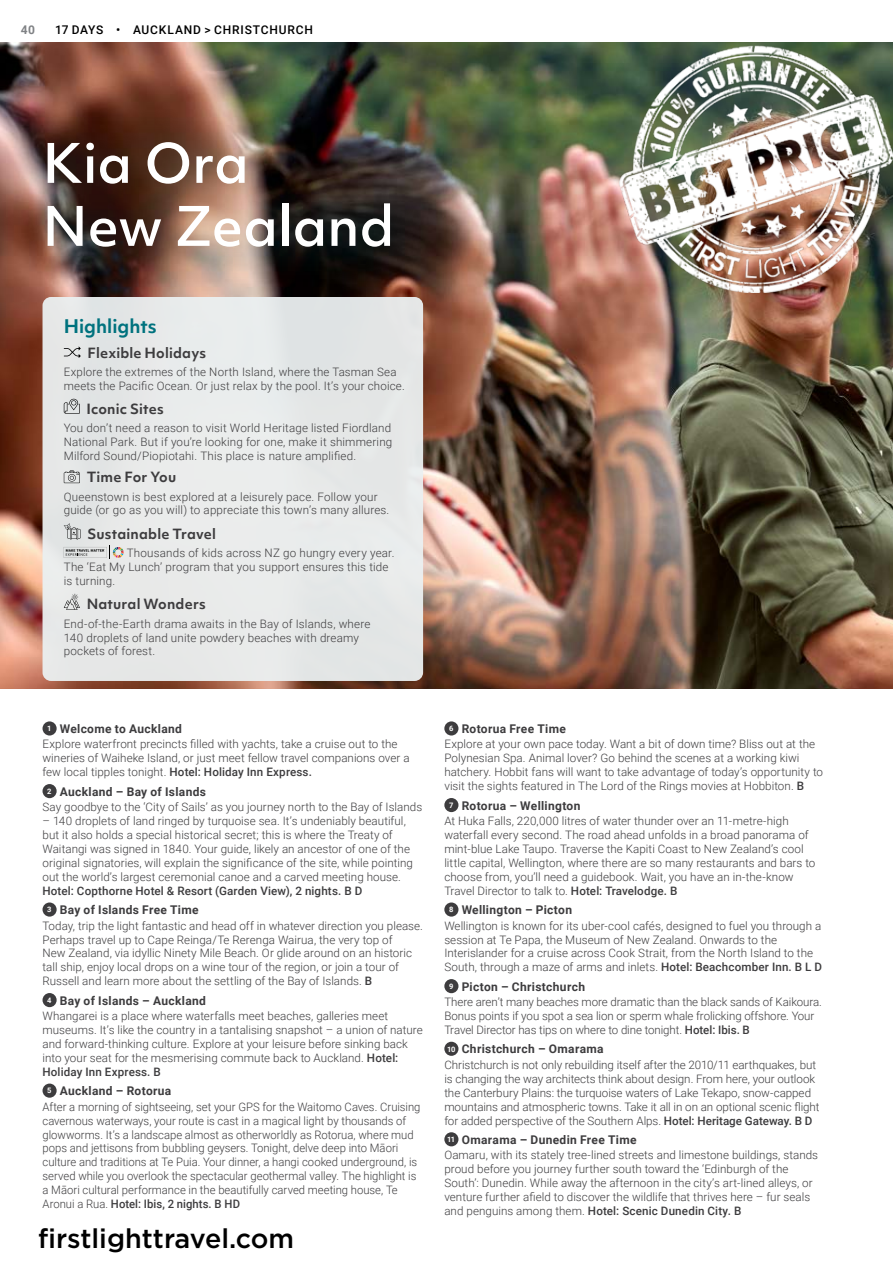
<style>
.page{position:relative;width:893px;height:1263px;background:#fff}
.page>*{position:absolute;margin:0;border:0;box-sizing:border-box;transform-origin:0 0}
.t1{font:500 52.5px/63px "Objektiv Mk 1";color:#fff}
.t2{font:500 27px "Gotham";color:#000}
.t3{font:700 18px "Objektiv Mk 1";color:#00727e}
.t4{font:700 13.5px "Objektiv Mk 1";letter-spacing:.015em;color:#3d3c3e}
.t5{font:700 12px "Roboto";letter-spacing:.025em;color:#3d3c3e}
.t6{font:500 12px "Roboto";letter-spacing:.07em;color:#000}
.t7{font:700 12px "Roboto";color:#808285}
.t8{font:300 11.7px/14px "Roboto";color:#3d3c3e}
.t9{font:500 11.7px "Roboto";letter-spacing:.01em;color:#3d3c3e}
.s1{font-size:7.5px;color:#fff}
.s2{font-weight:500}
</style>
<div class="page">
<img style="left:0;top:43px;width:893px;height:646px">
<div style="left:8px;top:105px;width:421px;height:180px;background:#00727e;opacity:.5"></div>
<div style="left:43px;top:721px;width:14px;height:14px;background:#3d3c3e;border-radius:50%"></div>
<div style="left:43px;top:784px;width:14px;height:14px;background:#3d3c3e;border-radius:50%"></div>
<div style="left:43px;top:902px;width:14px;height:14px;background:#3d3c3e;border-radius:50%"></div>
<div style="left:43px;top:993px;width:14px;height:14px;background:#3d3c3e;border-radius:50%"></div>
<div style="left:43px;top:1083px;width:14px;height:15px;background:#3d3c3e;border-radius:50%"></div>
<div style="left:444px;top:721px;width:14px;height:14px;background:#3d3c3e;border-radius:50%"></div>
<div style="left:444px;top:798px;width:14px;height:14px;background:#3d3c3e;border-radius:50%"></div>
<div style="left:444px;top:902px;width:14px;height:14px;background:#3d3c3e;border-radius:50%"></div>
<div style="left:444px;top:979px;width:14px;height:14px;background:#3d3c3e;border-radius:50%"></div>
<div style="left:444px;top:1042px;width:14px;height:14px;background:#3d3c3e;border-radius:50%"></div>
<div style="left:444px;top:1132px;width:14px;height:14px;background:#3d3c3e;border-radius:50%"></div>
<div style="left:43px;top:297px;width:380px;height:384px;background:#e7e9e8;border-radius:9px"></div>
<svg style="left:64px;top:346px;width:17px;height:12px"></svg>
<svg style="left:64px;top:399px;width:16px;height:15px"></svg>
<svg style="left:64px;top:470px;width:16px;height:13px"></svg>
<svg style="left:64px;top:523px;width:17px;height:16px"></svg>
<svg style="left:113px;top:547px;width:11px;height:11px"></svg>
<svg style="left:64px;top:547px;width:43px;height:11px"></svg>
<svg style="left:64px;top:594px;width:16px;height:16px"></svg>
<img style="left:619px;top:45px;width:274px;height:248px">
<p class="t7" style="left:21px;top:21px;width:16px">40</p>
<p class="t6" style="left:55px;top:21px;width:259px">17 DAYS • AUCKLAND &gt; CHRISTCHURCH</p>
<h1 class="t1" style="left:43px;top:131px;width:353px">Kia Ora<br>New Zealand</h1>
<h3 class="t3" style="left:64px;top:313px;width:95px">Highlights</h3>
<p class="t4" style="left:88px;top:343px;width:120px">Flexible Holidays</p>
<p class="t8" style="left:64px;top:364px;width:342px">Explore the extremes of the North Island, where the Tasman Sea meets the Pacific Ocean. Or just relax by the pool. It’s your choice.</p>
<p class="t4" style="left:86px;top:399px;width:79px">Iconic Sites</p>
<p class="t8" style="left:64px;top:420px;width:330px;text-align:justify">You don’t need a reason to visit World Heritage listed Fiordland National Park. But if you’re looking for one, make it shimmering Milford Sound/Piopiotahi. This place is nature amplified.</p>
<p class="t4" style="left:87px;top:468px;width:91px">Time For You</p>
<p class="t8" style="left:64px;top:489px;width:327px">Queenstown is best explored at a leisurely pace. Follow your guide (or go as you will) to appreciate this town’s many allures.</p>
<p class="t4" style="left:88px;top:524px;width:130px">Sustainable Travel</p>
<p class="t8" style="left:64px;top:545px;width:332px;text-indent:63px">Thousands of kids across NZ go hungry every year.<br>The ‘Eat My Lunch’ program that you support ensures this tide is turning.</p>
<p class="t4" style="left:87px;top:595px;width:121px">Natural Wonders</p>
<p class="t8" style="left:64px;top:616px;width:308px">End-of-the-Earth drama awaits in the Bay of Islands, where<br>140 droplets of land unite powdery beaches with dreamy pockets of forest.</p>
<p class="t5" style="left:47px;top:720px;width:136px"><span class="s1">1</span> Welcome to Auckland</p>
<p class="t8" style="left:43px;top:737px;width:369px">Explore waterfront precincts filled with yachts, take a cruise out to the wineries of Waiheke Island, or just meet fellow travel companions over a few local tipples tonight. <span class="s2">Hotel: Holiday Inn Express.</span></p>
<p class="t5" style="left:47px;top:783px;width:160px"><span class="s1">2</span> Auckland – Bay of Islands</p>
<p class="t8" style="left:43px;top:799px;width:381px">Say goodbye to the ‘City of Sails’ as you journey north to the Bay of Islands</p>
<p class="t8" style="left:43px;top:813px;width:372px">– 140 droplets of land ringed by turquoise sea. It’s undeniably beautiful, but it also holds a special historical secret; this is where the Treaty of Waitangi was signed in 1840. Your guide, likely an ancestor of one of the original signatories, will explain the significance of the site, while pointing out the world’s largest ceremonial canoe and a carved meeting house.</p>
<p class="t9" style="left:43px;top:882px;width:321px">Hotel: Copthorne Hotel &amp; Resort (Garden View), 2 nights. B D</p>
<p class="t5" style="left:47px;top:901px;width:153px"><span class="s1">3</span> Bay of Islands Free Time</p>
<p class="t8" style="left:43px;top:918px;width:382px">Today, trip the light fantastic and head off in whatever direction you please.<br>Perhaps travel up to Cape Reinga/Te Rerenga Wairua, the very top of<br>New Zealand, via idyllic Ninety Mile Beach. Or glide around on an historic tall ship, enjoy local drops on a wine tour of the region, or join a tour of Russell and learn more about the settling of the Bay of Islands. <span class="s2">B</span></p>
<p class="t5" style="left:47px;top:992px;width:160px"><span class="s1">4</span> Bay of Islands – Auckland</p>
<p class="t8" style="left:43px;top:1008px;width:382px">Whangarei is a place where waterfalls meet beaches, galleries meet museums. It’s like the country in a tantalising snapshot – a union of nature and forward-thinking culture. Explore at your leisure before sinking back into your seat for the mesmerising commute back to Auckland. <span class="s2">Hotel:<br>Holiday Inn Express. B</span></p>
<p class="t5" style="left:47px;top:1082px;width:126px"><span class="s1">5</span> Auckland – Rotorua</p>
<p class="t8" style="left:43px;top:1099px;width:379px">After a morning of sightseeing, set your GPS for the Waitomo Caves. Cruising cavernous waterways, your route is cast in a magical light by thousands of glowworms. It’s a landscape almost as otherworldly as Rotorua, where mud pops and jettisons from bubbling geysers. Tonight, delve deep into Māori culture and traditions at Te Puia. Your dinner, a hangi cooked underground, is served while you overlook the spectacular geothermal valley. The highlight is a Māori cultural performance in the beautifully carved meeting house, Te Aronui a Rua. <span class="s2">Hotel: Ibis, 2 nights. B HD</span></p>
<h2 class="t2" style="left:38px;top:1221px;width:257px">firstlighttravel.com</h2>
<p class="t5" style="left:449px;top:720px;width:118px"><span class="s1">6</span> Rotorua Free Time</p>
<p class="t8" style="left:444px;top:737px;width:380px">Explore at your own pace today. Want a bit of down time? Bliss out at the Polynesian Spa. Animal lover? Go behind the scenes at a working kiwi hatchery. Hobbit fans will want to take advantage of today’s opportunity to visit the sights featured in The Lord of the Rings movies at Hobbiton. <span class="s2">B</span></p>
<p class="t5" style="left:449px;top:797px;width:133px"><span class="s1">7</span> Rotorua – Wellington</p>
<p class="t8" style="left:444px;top:813px;width:373px">At Huka Falls, 220,000 litres of water thunder over an 11-metre-high waterfall every second. The road ahead unfolds in a broad panorama of mint-blue Lake Taupo. Traverse the Kapiti Coast to New Zealand’s cool little capital, Wellington, where there are so many restaurants and bars to choose from, you’ll need a guidebook. Wait, you have an in-the-know Travel Director to talk to. <span class="s2">Hotel: Travelodge. B</span></p>
<p class="t5" style="left:449px;top:901px;width:125px"><span class="s1">8</span> Wellington – Picton</p>
<p class="t8" style="left:444px;top:918px;width:379px">Wellington is known for its uber-cool cafés, designed to fuel you through a session at Te Papa, the Museum of New Zealand. Onwards to the Interislander for a cruise across Cook Strait, from the North Island to the South, through a maze of arms and inlets. <span class="s2">Hotel: Beachcomber Inn. B L D</span></p>
<p class="t5" style="left:449px;top:978px;width:138px"><span class="s1">9</span> Picton – Christchurch</p>
<p class="t8" style="left:444px;top:994px;width:379px">There aren’t many beaches more dramatic than the black sands of Kaikoura.<br>Bonus points if you spot a sea lion or sperm whale frolicking offshore. Your<br>Travel Director has tips on where to dine tonight. <span class="s2">Hotel: Ibis. B</span></p>
<p class="t5" style="left:447px;top:1041px;width:158px"><span class="s1">10</span> Christchurch – Omarama</p>
<p class="t8" style="left:444px;top:1057px;width:377px">Christchurch is not only rebuilding itself after the 2010/11 earthquakes, but is changing the way architects think about design. From here, your outlook the Canterbury Plains: the turquoise waters of Lake Tekapo, snow-capped mountains and atmospheric towns. Take it all in on an optional scenic flight for added perspective of the Southern Alps. <span class="s2">Hotel: Heritage Gateway. B D</span></p>
<p class="t5" style="left:447px;top:1131px;width:191px"><span class="s1">11</span> Omarama – Dunedin Free Time</p>
<p class="t8" style="left:444px;top:1148px;width:375px">Oamaru, with its stately tree-lined streets and limestone buildings, stands proud before you journey further south toward the ‘Edinburgh of the South’: Dunedin. While away the afternoon in the city’s art-lined alleys, or venture further afield to discover the wildlife that thrives here – fur seals and penguins among them. <span class="s2">Hotel: Scenic Dunedin City. B</span></p>
</div>
